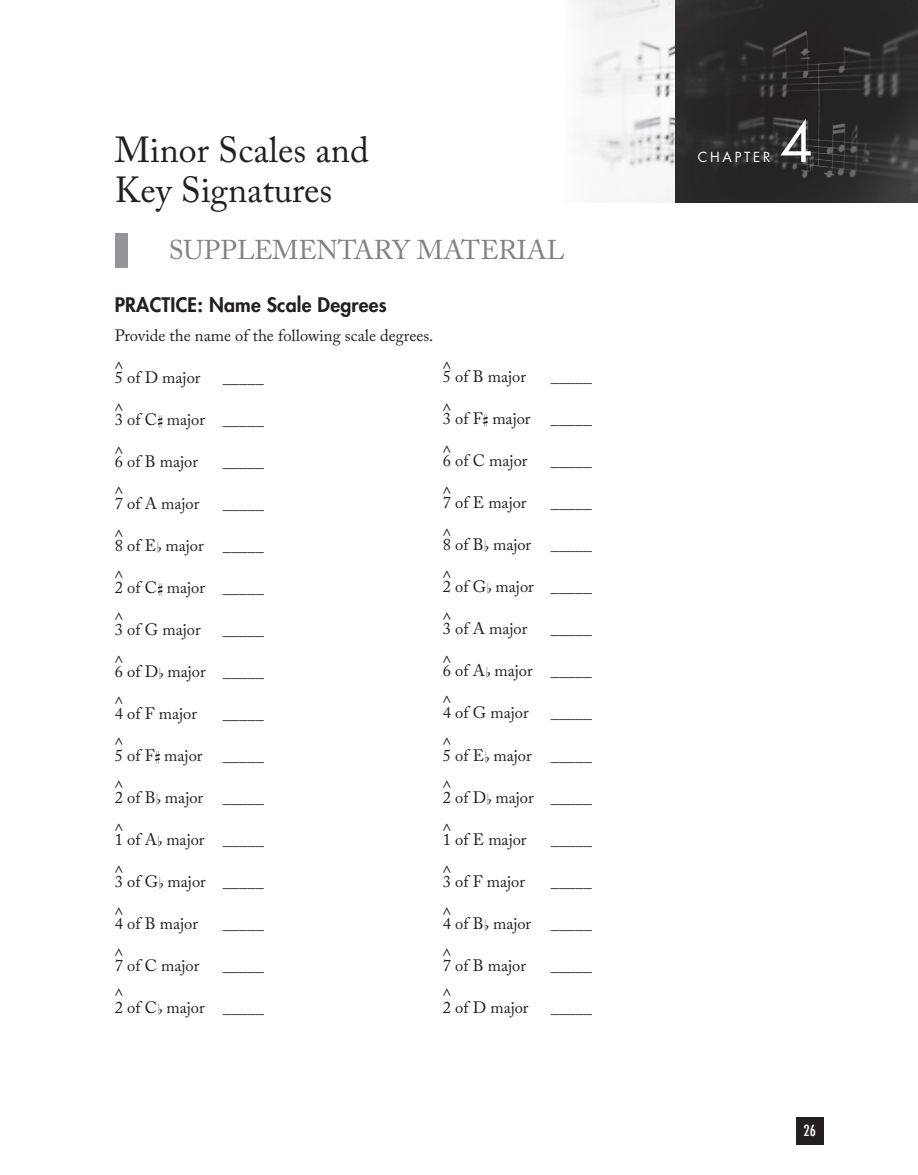
<style>
.page{position:relative;width:918px;height:1175px;background:#fff}
.page>*{position:absolute;margin:0;border:0;box-sizing:border-box;transform-origin:0 0}
.t1{font:54px "Futura Std";color:#fff}
.CT{font:36px "Adobe Caslon Pro";color:#231f20}
.t2{font:27px "Adobe Caslon Pro";color:#808285}
.t3{font:800 19.5px "Futura Std";letter-spacing:.01em;color:#231f20}
.TX{font:16.5px "Adobe Caslon Pro";color:#231f20}
.FOLIO{font:condensed 15px "Futura Std";color:#fff}
.t4{font:13.5px "Futura Std";letter-spacing:.2em;color:#fff}
.s1{font-family:"Bach"}
</style>
<div class="page">
<img style="left:575px;top:0;width:100px;height:202px">
<img style="left:675px;top:0;width:243px;height:202px">
<div style="left:115px;top:233px;width:13px;height:35px;background:#939598"></div>
<div style="left:796px;top:1116px;width:28px;height:28px;background:#231f20"></div>
<p class="CT" style="left:115px;top:128px;width:256px">Minor Scales and</p>
<p class="CT" style="left:115px;top:168px;width:219px">Key Signatures</p>
<p class="t2" style="left:169px;top:234px;width:398px">SUPPLEMENTARY MATERIAL</p>
<h2 class="t3" style="left:115px;top:292px;width:274px">PRACTICE: Name Scale Degrees</h2>
<p class="TX" style="left:115px;top:325px;width:320px">Provide the name of the following scale degrees.</p>
<p class="TX" style="left:115px;top:367px;width:87px">5 of D major</p>
<p class="TX" style="left:223px;top:367px;width:43px">_____</p>
<p class="TX" style="left:115px;top:409px;width:151px">3 of C<span class="s1">#</span> major _____</p>
<p class="TX" style="left:115px;top:451px;width:85px">6 of B major</p>
<p class="TX" style="left:223px;top:451px;width:43px">_____</p>
<p class="TX" style="left:115px;top:493px;width:86px">7 of A major</p>
<p class="TX" style="left:223px;top:493px;width:43px">_____</p>
<p class="TX" style="left:115px;top:535px;width:151px">8 of E<span class="s1">@</span> major _____</p>
<p class="TX" style="left:115px;top:577px;width:151px">2 of C<span class="s1">#</span> major _____</p>
<p class="TX" style="left:115px;top:619px;width:87px">3 of G major</p>
<p class="TX" style="left:223px;top:619px;width:43px">_____</p>
<p class="TX" style="left:115px;top:661px;width:151px">6 of D<span class="s1">@</span> major _____</p>
<p class="TX" style="left:115px;top:703px;width:84px">4 of F major</p>
<p class="TX" style="left:223px;top:703px;width:43px">_____</p>
<p class="TX" style="left:115px;top:745px;width:151px">5 of F<span class="s1">#</span> major _____</p>
<p class="TX" style="left:115px;top:787px;width:151px">2 of B<span class="s1">@</span> major _____</p>
<p class="TX" style="left:115px;top:829px;width:151px">1 of A<span class="s1">@</span> major _____</p>
<p class="TX" style="left:115px;top:871px;width:151px">3 of G<span class="s1">@</span> major _____</p>
<p class="TX" style="left:115px;top:913px;width:85px">4 of B major</p>
<p class="TX" style="left:223px;top:913px;width:43px">_____</p>
<p class="TX" style="left:115px;top:955px;width:86px">7 of C major</p>
<p class="TX" style="left:223px;top:955px;width:43px">_____</p>
<p class="TX" style="left:115px;top:997px;width:151px">2 of C<span class="s1">@</span> major _____</p>
<p class="TX" style="left:443px;top:358px;width:10px">^</p>
<p class="TX" style="left:443px;top:400px;width:10px">^</p>
<p class="TX" style="left:443px;top:442px;width:10px">^</p>
<p class="TX" style="left:443px;top:483px;width:10px">^</p>
<p class="TX" style="left:443px;top:525px;width:10px">^</p>
<p class="TX" style="left:443px;top:566px;width:10px">^</p>
<p class="TX" style="left:443px;top:609px;width:10px">^</p>
<p class="TX" style="left:443px;top:651px;width:10px">^</p>
<p class="TX" style="left:443px;top:692px;width:10px">^</p>
<p class="TX" style="left:443px;top:733px;width:10px">^</p>
<p class="TX" style="left:443px;top:777px;width:10px">^</p>
<p class="TX" style="left:443px;top:819px;width:10px">^</p>
<p class="TX" style="left:443px;top:861px;width:10px">^</p>
<p class="TX" style="left:443px;top:903px;width:10px">^</p>
<p class="TX" style="left:443px;top:944px;width:10px">^</p>
<p class="TX" style="left:443px;top:984px;width:10px">^</p>
<p class="TX" style="left:115px;top:358px;width:10px">^</p>
<p class="TX" style="left:115px;top:400px;width:10px">^</p>
<p class="TX" style="left:115px;top:442px;width:10px">^</p>
<p class="TX" style="left:115px;top:483px;width:10px">^</p>
<p class="TX" style="left:115px;top:525px;width:10px">^</p>
<p class="TX" style="left:115px;top:567px;width:10px">^</p>
<p class="TX" style="left:115px;top:609px;width:10px">^</p>
<p class="TX" style="left:115px;top:652px;width:10px">^</p>
<p class="TX" style="left:115px;top:692px;width:10px">^</p>
<p class="TX" style="left:115px;top:734px;width:10px">^</p>
<p class="TX" style="left:115px;top:777px;width:10px">^</p>
<p class="TX" style="left:115px;top:819px;width:10px">^</p>
<p class="TX" style="left:115px;top:861px;width:10px">^</p>
<p class="TX" style="left:115px;top:904px;width:10px">^</p>
<p class="TX" style="left:115px;top:944px;width:10px">^</p>
<p class="TX" style="left:115px;top:985px;width:10px">^</p>
<p class="TX" style="left:443px;top:367px;width:85px">5 of B major</p>
<p class="TX" style="left:551px;top:367px;width:43px">_____</p>
<p class="TX" style="left:443px;top:409px;width:151px">3 of F<span class="s1">#</span> major _____</p>
<p class="TX" style="left:443px;top:451px;width:86px">6 of C major</p>
<p class="TX" style="left:551px;top:451px;width:43px">_____</p>
<p class="TX" style="left:443px;top:493px;width:85px">7 of E major</p>
<p class="TX" style="left:551px;top:493px;width:43px">_____</p>
<p class="TX" style="left:443px;top:535px;width:151px">8 of B<span class="s1">@</span> major _____</p>
<p class="TX" style="left:443px;top:577px;width:151px">2 of G<span class="s1">@</span> major _____</p>
<p class="TX" style="left:443px;top:619px;width:86px">3 of A major</p>
<p class="TX" style="left:551px;top:619px;width:43px">_____</p>
<p class="TX" style="left:443px;top:661px;width:151px">6 of A<span class="s1">@</span> major _____</p>
<p class="TX" style="left:443px;top:703px;width:87px">4 of G major</p>
<p class="TX" style="left:551px;top:703px;width:43px">_____</p>
<p class="TX" style="left:443px;top:745px;width:151px">5 of E<span class="s1">@</span> major _____</p>
<p class="TX" style="left:443px;top:787px;width:151px">2 of D<span class="s1">@</span> major _____</p>
<p class="TX" style="left:443px;top:829px;width:85px">1 of E major</p>
<p class="TX" style="left:551px;top:829px;width:43px">_____</p>
<p class="TX" style="left:443px;top:871px;width:84px">3 of F major</p>
<p class="TX" style="left:551px;top:871px;width:43px">_____</p>
<p class="TX" style="left:443px;top:913px;width:151px">4 of B<span class="s1">@</span> major _____</p>
<p class="TX" style="left:443px;top:955px;width:85px">7 of B major</p>
<p class="TX" style="left:551px;top:955px;width:43px">_____</p>
<p class="TX" style="left:443px;top:997px;width:87px">2 of D major</p>
<p class="TX" style="left:551px;top:997px;width:43px">_____</p>
<p class="t4" style="left:698px;top:148px;width:74px">CHAPTER</p>
<h1 class="t1" style="left:780px;top:108px;width:35px">4</h1>
<p class="FOLIO" style="left:804px;top:1121px;width:14px">26</p>
</div>
